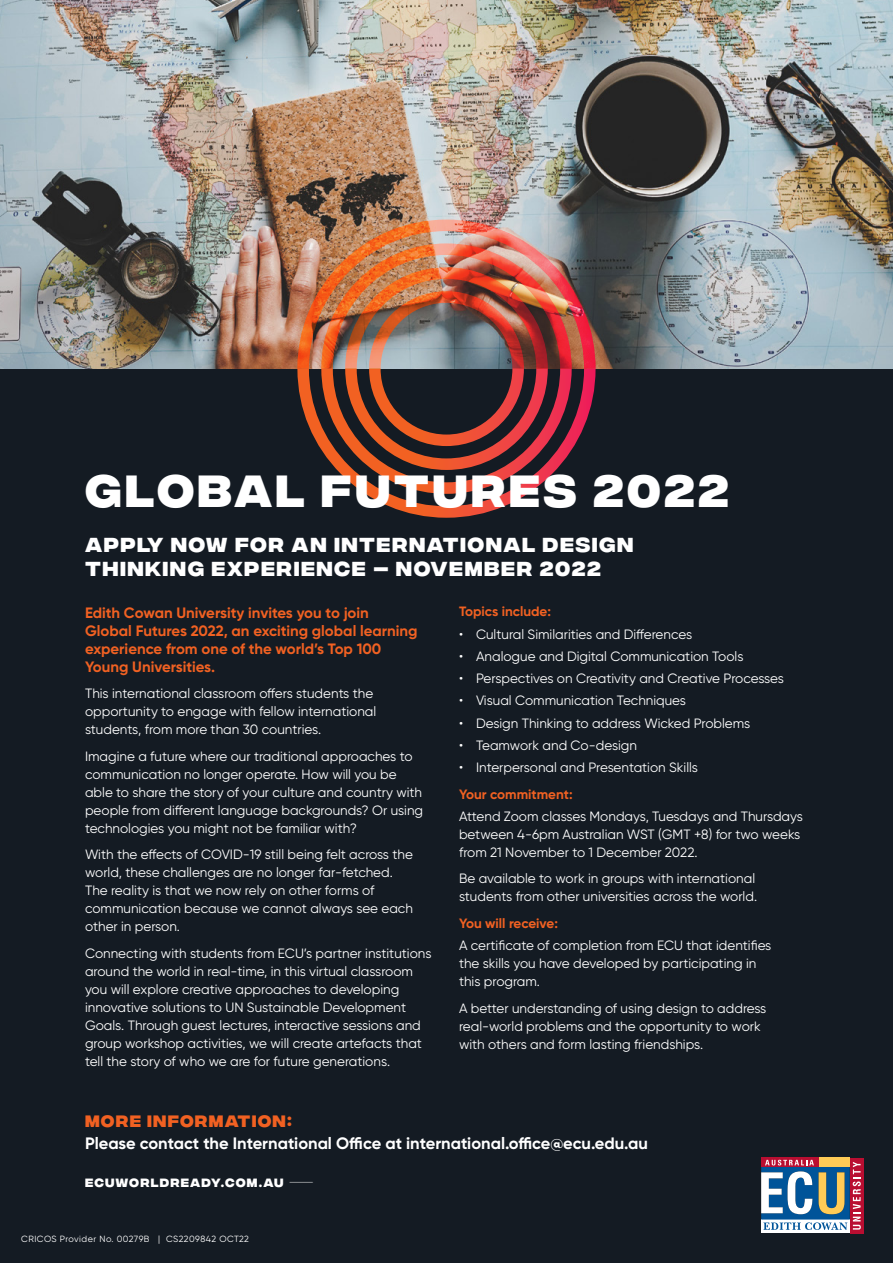
<style>
.page{position:relative;width:893px;height:1263px;background:#fff}
.page>*{position:absolute;margin:0;border:0;box-sizing:border-box;transform-origin:0 0}
.t1{font:700 45px "Integral CF";letter-spacing:.075em;color:#fff}
.t2{font:700 20.25px/24px "Integral CF";letter-spacing:.075em;color:#fff}
.t3{font:700 16.5px "Gilroy";color:#fff}
.t4{font:700 16.5px "Integral CF";letter-spacing:.075em;color:#f16122}
.t5{font:700 15px/18px "Gilroy";color:#f16122}
.t6{font:13.5px/18px "Gilroy";color:#fff}
.t7{font:700 13.5px "Gilroy";color:#f16122}
.t8{font:700 12px "Integral CF";letter-spacing:.09em;color:#fff}
.t9{font:9px "Gilroy";letter-spacing:.05em;color:#fff}
</style>
<div class="page">
<div style="left:0;top:193px;width:893px;height:1070px;background:#141b23"></div>
<img style="left:0;top:0;width:893px;height:369px">
<img style="left:297px;top:220px;width:299px;height:298px">
<div style="left:850px;top:1158px;width:13px;height:75px;background:#b90e31"></div>
<div style="left:761px;top:1219px;width:89px;height:14px;background:#fff"></div>
<div style="left:818px;top:1158px;width:32px;height:9px;background:#ffcb56"></div>
<svg style="left:761px;top:1158px;width:57px;height:2px"></svg>
<svg style="left:761px;top:1160px;width:100px;height:70px"></svg>
<h1 class="t1" style="left:85px;top:465px;width:645px">GLOBAL FUTURES 2022</h1>
<h2 class="t2" style="left:85px;top:534px;width:550px">APPLY NOW FOR AN INTERNATIONAL DESIGN<br>THINKING EXPERIENCE – NOVEMBER 2022</h2>
<p class="t5" style="left:85px;top:603px;width:334px">Edith Cowan University invites you to join Global Futures 2022, an exciting global learning experience from one of the world’s Top 100<br>Young Universities.</p>
<p class="t6" style="left:85px;top:684px;width:293px">This international classroom offers students the opportunity to engage with fellow international students, from more than 30 countries.</p>
<p class="t6" style="left:85px;top:747px;width:340px">Imagine a future where our traditional approaches to communication no longer operate. How will you be able to share the story of your culture and country with people from different language backgrounds? Or using technologies you might not be familiar with?</p>
<p class="t6" style="left:85px;top:845px;width:329px">With the effects of COVID-19 still being felt across the world, these challenges are no longer far-fetched.<br>The reality is that we now rely on other forms of communication because we cannot always see each other in person.</p>
<p class="t6" style="left:85px;top:944px;width:348px">Connecting with students from ECU’s partner institutions around the world in real-time, in this virtual classroom you will explore creative approaches to developing innovative solutions to UN Sustainable Development Goals. Through guest lectures, interactive sessions and group workshop activities, we will create artefacts that tell the story of who we are for future generations.</p>
<p class="t7" style="left:459px;top:603px;width:94px">Topics include:</p>
<p class="t6" style="left:459px;top:625px;width:235px">• Cultural Similarities and Differences</p>
<p class="t6" style="left:459px;top:647px;width:286px">• Analogue and Digital Communication Tools</p>
<p class="t6" style="left:459px;top:669px;width:326px">• Perspectives on Creativity and Creative Processes</p>
<p class="t6" style="left:459px;top:691px;width:229px">• Visual Communication Techniques</p>
<p class="t6" style="left:459px;top:714px;width:293px">• Design Thinking to address Wicked Problems</p>
<p class="t6" style="left:459px;top:736px;width:179px">• Teamwork and Co-design</p>
<p class="t6" style="left:459px;top:758px;width:241px">• Interpersonal and Presentation Skills</p>
<p class="t7" style="left:459px;top:785px;width:115px">Your commitment:</p>
<p class="t6" style="left:459px;top:807px;width:345px">Attend Zoom classes Mondays, Tuesdays and Thursdays between 4-6pm Australian WST (GMT +8) for two weeks from 21 November to 1 December 2022.</p>
<p class="t6" style="left:459px;top:869px;width:300px">Be available to work in groups with international students from other universities across the world.</p>
<p class="t7" style="left:459px;top:915px;width:100px">You will receive:</p>
<p class="t6" style="left:459px;top:936px;width:314px">A certificate of completion from ECU that identifies the skills you have developed by participating in this program.</p>
<p class="t6" style="left:459px;top:999px;width:309px">A better understanding of using design to address real-world problems and the opportunity to work with others and form lasting friendships.</p>
<p class="t4" style="left:85px;top:1111px;width:208px">MORE INFORMATION:</p>
<p class="t3" style="left:85px;top:1133px;width:564px">Please contact the International Office at international.office@ecu.edu.au</p>
<p class="t8" style="left:85px;top:1176px;width:200px">ECUWORLDREADY.COM.AU</p>
<p class="t9" style="left:21px;top:1233px;width:229px">CRICOS Provider No. 00279B | CS2209842 OCT22</p>
</div>
